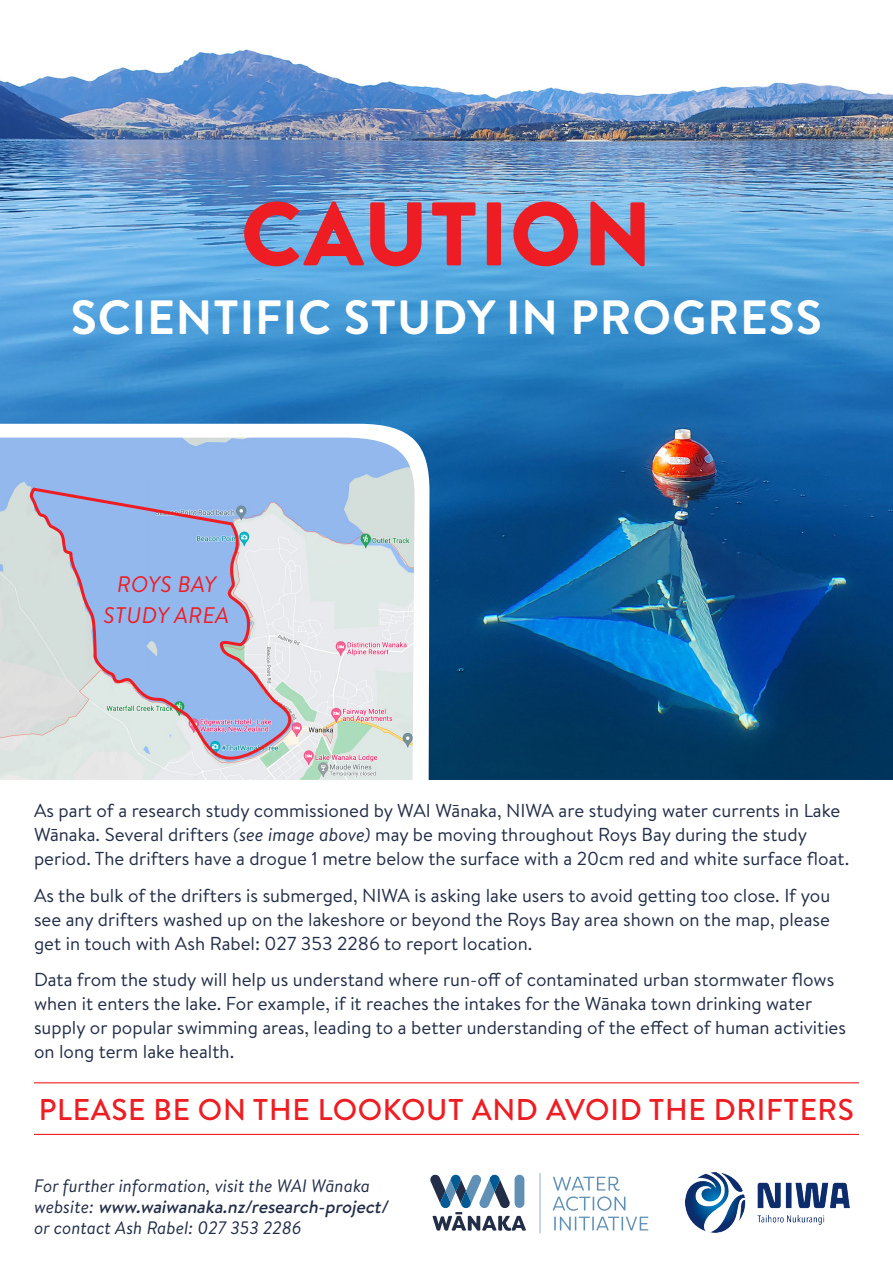
<style>
.page{position:relative;width:893px;height:1263px;background:#fff}
.page>*{position:absolute;margin:0;border:0;box-sizing:border-box;transform-origin:0 0}
.t1{font:900 90px "Brandon Text";letter-spacing:.02em;color:#ee1d23}
.t2{font:700 48px "Brandon Text";letter-spacing:.02em;color:#fff}
.t3{font:500 30px "Brandon Text";letter-spacing:.02em;color:#ee1d23}
.t4{font:italic 22.5px/31.5px "Brandon Text";letter-spacing:.02em;color:#ee1d23;text-align:center}
.t5{font:18.75px/24px "Brandon Text";color:#222d47}
.t6{font:italic 18px/21px "Brandon Text";color:#222d47}
.s1{font-style:italic}
.s2{font-weight:500}
</style>
<div class="page">
<img style="left:0;top:49px;width:893px;height:731px">
<svg style="left:0;top:424px;width:429px;height:356px"></svg>
<img style="left:0;top:438px;width:415px;height:342px">
<svg style="left:26px;top:412px;width:276px;height:353px;background:#b0c4e1"></svg>
<hr style="left:34px;top:1082px;width:825px;height:1px;background:#ee1d23">
<hr style="left:34px;top:1134px;width:825px;height:1px;background:#ee1d23">
<svg style="left:553px;top:1177px;width:95px;height:53px"></svg>
<hr style="left:539px;top:1173px;width:2px;height:60px;background:#b0c2d6">
<svg style="left:430px;top:1174px;width:96px;height:57px"></svg>
<div style="left:515px;top:1175px;width:9px;height:33px;background:#6190b6;border-radius:5px"></div>
<img style="left:686px;top:1172px;width:164px;height:60px">
<p class="t1" style="left:241px;top:171px;width:413px">CAUTION</p>
<p class="t2" style="left:71px;top:284px;width:753px">SCIENTIFIC STUDY IN PROGRESS</p>
<p class="t4" style="left:104px;top:567px;width:127px">ROYS BAY<br>STUDY AREA</p>
<p class="t5" style="left:34px;top:798px;width:817px">As part of a research study commissioned by WAI Wānaka, NIWA are studying water currents in Lake<br>Wānaka. Several drifters <span class="s1">(see image above)</span> may be moving throughout Roys Bay during the study period. The drifters have a drogue 1 metre below the surface with a 20cm red and white surface float.</p>
<p class="t5" style="left:34px;top:882px;width:798px;text-align:justify">As the bulk of the drifters is submerged, NIWA is asking lake users to avoid getting too close. If you see any drifters washed up on the lakeshore or beyond the Roys Bay area shown on the map, please get in touch with Ash Rabel: 027 353 2286 to report location.</p>
<p class="t5" style="left:34px;top:967px;width:814px">Data from the study will help us understand where run-off of contaminated urban stormwater flows when it enters the lake. For example, if it reaches the intakes for the Wānaka town drinking water supply or popular swimming areas, leading to a better understanding of the effect of human activities on long term lake health.</p>
<p class="t3" style="left:39px;top:1089px;width:817px">PLEASE BE ON THE LOOKOUT AND AVOID THE DRIFTERS</p>
<p class="t6" style="left:34px;top:1174px;width:360px">For further information, visit the WAI Wānaka<br>w e b s i t e : <span class="s2">www.waiwanaka.nz/research-project/ </span>or contact Ash Rabel: 027 353 2286</p>
</div>
